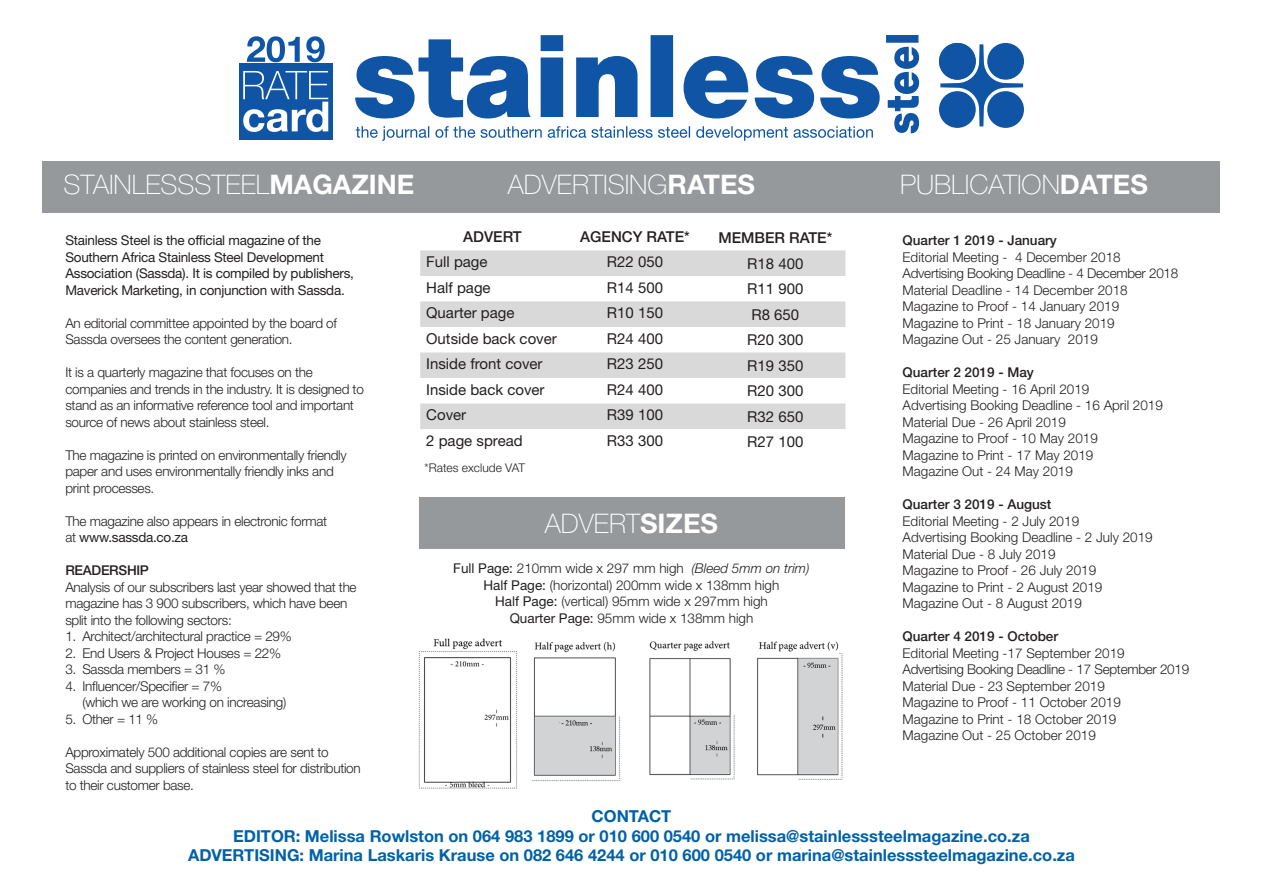
<style>
.page{position:relative;width:1263px;height:893px;background:#fff}
.page>*{position:absolute;margin:0;border:0;box-sizing:border-box;transform-origin:0 0}
.t1{font:100 27px "Helvetica Neue LT Std";color:#fff}
.t2{font:700 16.5px "Helvetica Neue LT Std";color:#0061a8}
.t3{font:15px "Helvetica Neue LT Std";color:#231f20}
.t4{font:500 15px "Helvetica Neue LT Std";color:#231f20}
.t5{font:300 13.5px/16.5px "Helvetica Neue LT Std";color:#231f20}
.t6{font:300 13.5px/16.5px "Helvetica Neue LT Std";letter-spacing:-.02em;color:#231f20}
.t7{font:13.5px/16.5px "Helvetica Neue LT Std";letter-spacing:-.02em;color:#231f20}
.t8{font:500 13.5px "Helvetica Neue LT Std";letter-spacing:-.02em;color:#231f20}
.t9{font:300 12px "Helvetica Neue LT Std";color:#231f20}
.s1{font-weight:700}
.s2{font-weight:400}
.s3{font-style:italic}
.s4{font-weight:500}
</style>
<div class="page">
<div style="left:43px;top:162px;width:1177px;height:51px;background:#95999b"></div>
<div style="left:419px;top:497px;width:425px;height:51px;background:#95999b"></div>
<img style="left:418px;top:638px;width:425px;height:151px">
<svg style="left:355px;top:35px;width:525px;height:83px"></svg>
<svg style="left:356px;top:126px;width:517px;height:15px"></svg>
<svg style="left:886px;top:35px;width:33px;height:98px"></svg>
<svg style="left:939px;top:43px;width:37px;height:37px"></svg>
<svg style="left:987px;top:43px;width:37px;height:37px"></svg>
<svg style="left:939px;top:91px;width:37px;height:37px"></svg>
<svg style="left:987px;top:91px;width:37px;height:37px"></svg>
<svg style="left:940px;top:44px;width:83px;height:82px"></svg>
<div style="left:239px;top:63px;width:93px;height:76px;background:#1055a5"></div>
<svg style="left:243px;top:71px;width:85px;height:61px"></svg>
<svg style="left:247px;top:36px;width:78px;height:26px"></svg>
<svg style="left:420px;top:250px;width:425px;height:179px;fill:#dad9d9"></svg>
<p class="t1" style="left:63px;top:169px;width:352px">STAINLESSSTEEL<span class="s1">MAGAZINE</span></p>
<p class="t1" style="left:900px;top:169px;width:249px">PUBLICATION<span class="s1">DATES</span></p>
<p class="t1" style="left:508px;top:169px;width:249px">ADVERTISING<span class="s1">RATES</span></p>
<p class="t7" style="left:65px;top:232px;width:290px">Stainless Steel is the official magazine of the Southern Africa Stainless Steel Development Association (Sassda). It is compiled by publishers, Maverick Marketing, in conjunction with Sassda.</p>
<p class="t6" style="left:65px;top:314px;width:273px">An editorial committee appointed by the board of<br>Sassda oversees the content generation.</p>
<p class="t6" style="left:65px;top:364px;width:300px">It is a quarterly magazine that focuses on the companies and trends in the industry. It is designed to stand as an informative reference tool and important source of news about stainless steel.</p>
<p class="t6" style="left:65px;top:446px;width:283px">The magazine is printed on environmentally friendly paper and uses environmentally friendly inks and print processes.</p>
<p class="t6" style="left:65px;top:512px;width:263px">The magazine also appears in electronic format at <span class="s2">www.sassda.co.za</span></p>
<p class="t8" style="left:65px;top:562px;width:85px">READERSHIP</p>
<p class="t6" style="left:65px;top:578px;width:293px">Analysis of our subscribers last year showed that the magazine has 3 900 subscribers, which have been split into the following sectors:</p>
<p class="t6" style="left:65px;top:628px;width:228px">1. Architect/architectural practice = 29%</p>
<p class="t6" style="left:65px;top:644px;width:217px">2. End Users &amp; Project Houses = 22%</p>
<p class="t6" style="left:65px;top:661px;width:161px">3. Sassda members = 31 %</p>
<p class="t6" style="left:82px;top:677px;width:205px;text-indent:-17px">4. Influencer/Specifier = 7%<br>(which we are working on increasing)</p>
<p class="t6" style="left:65px;top:710px;width:94px">5. Other = 11 %</p>
<p class="t6" style="left:65px;top:743px;width:297px">Approximately 500 additional copies are sent to<br>Sassda and suppliers of stainless steel for distribution to their customer base.</p>
<p class="t4" style="left:463px;top:227px;width:60px">ADVERT</p>
<p class="t4" style="left:580px;top:227px;width:111px">AGENCY RATE*</p>
<p class="t4" style="left:718px;top:229px;width:115px">MEMBER RATE*</p>
<p class="t3" style="left:426px;top:253px;width:63px">Full page</p>
<p class="t3" style="left:607px;top:253px;width:58px">R22 050</p>
<p class="t3" style="left:747px;top:254px;width:58px">R18 400</p>
<p class="t3" style="left:426px;top:278px;width:66px">Half page</p>
<p class="t3" style="left:607px;top:278px;width:58px">R14 500</p>
<p class="t3" style="left:747px;top:280px;width:58px">R11 900</p>
<p class="t3" style="left:426px;top:304px;width:90px">Quarter page</p>
<p class="t3" style="left:607px;top:304px;width:58px">R10 150</p>
<p class="t3" style="left:751px;top:305px;width:49px">R8 650</p>
<p class="t3" style="left:426px;top:329px;width:132px">Outside back cover</p>
<p class="t3" style="left:607px;top:329px;width:58px">R24 400</p>
<p class="t3" style="left:747px;top:331px;width:58px">R20 300</p>
<p class="t3" style="left:426px;top:355px;width:118px">Inside front cover</p>
<p class="t3" style="left:607px;top:355px;width:58px">R23 250</p>
<p class="t3" style="left:747px;top:356px;width:58px">R19 350</p>
<p class="t3" style="left:426px;top:380px;width:120px">Inside back cover</p>
<p class="t3" style="left:607px;top:380px;width:58px">R24 400</p>
<p class="t3" style="left:747px;top:382px;width:58px">R20 300</p>
<p class="t3" style="left:426px;top:406px;width:41px">Cover</p>
<p class="t3" style="left:607px;top:406px;width:58px">R39 100</p>
<p class="t3" style="left:747px;top:407px;width:58px">R32 650</p>
<p class="t3" style="left:426px;top:431px;width:98px">2 page spread</p>
<p class="t3" style="left:607px;top:431px;width:58px">R33 300</p>
<p class="t3" style="left:747px;top:433px;width:58px">R27 100</p>
<p class="t9" style="left:425px;top:460px;width:102px">*Rates exclude VAT</p>
<p class="t1" style="left:545px;top:508px;width:175px">ADVERT<span class="s1">SIZES</span></p>
<p class="t5" style="left:453px;top:560px;width:358px"><span class="s2">Full Page:</span> 210mm wide x 297 mm high <span class="s3">(Bleed 5mm on trim)</span></p>
<p class="t5" style="left:484px;top:576px;width:297px"><span class="s2">Half Page:</span> (horizontal) 200mm wide x 138mm high</p>
<p class="t5" style="left:495px;top:593px;width:274px"><span class="s2">Half Page:</span> (vertical) 95mm wide x 297mm high</p>
<p class="t5" style="left:510px;top:609px;width:245px"><span class="s2">Quarter Page:</span> 95mm wide x 138mm high</p>
<p class="t5" style="left:902px;top:232px;width:277px"><span class="s4">Quarter 1 2019 - January<br></span>Editorial Meeting - 4 December 2018<br>Advertising Booking Deadline - 4 December 2018<br>Material Deadline - 14 December 2018<br>Magazine to Proof - 14 January 2019<br>Magazine to Print - 18 January 2019<br>Magazine Out - 25 January 2019</p>
<p class="t5" style="left:902px;top:364px;width:262px"><span class="s4">Quarter 2 2019 - May<br></span>Editorial Meeting - 16 April 2019<br>Advertising Booking Deadline - 16 April 2019</p>
<p class="t5" style="left:902px;top:413px;width:197px">Material Due - 26 April 2019<br>Magazine to Proof - 10 May 2019<br>Magazine to Print - 17 May 2019<br>Magazine Out - 24 May 2019</p>
<p class="t5" style="left:902px;top:496px;width:252px"><span class="s4">Quarter 3 2019 - August<br></span>Editorial Meeting - 2 July 2019<br>Advertising Booking Deadline - 2 July 2019</p>
<p class="t5" style="left:902px;top:545px;width:201px">Material Due - 8 July 2019<br>Magazine to Proof - 26 July 2019<br>Magazine to Print - 2 August 2019<br>Magazine Out - 8 August 2019</p>
<p class="t5" style="left:902px;top:628px;width:224px"><span class="s4">Quarter 4 2019 - October<br></span>Editorial Meeting -17 September 2019</p>
<p class="t6" style="left:902px;top:661px;width:288px">Advertising Booking Deadline - 17 September 2019</p>
<p class="t5" style="left:902px;top:677px;width:220px">Material Due - 23 September 2019<br>Magazine to Proof - 11 October 2019<br>Magazine to Print - 18 October 2019<br>Magazine Out - 25 October 2019</p>
<p class="t2" style="left:592px;top:806px;width:81px">CONTACT</p>
<p class="t2" style="left:233px;top:826px;width:798px">EDITOR: Melissa Rowlston on 064 983 1899 or 010 600 0540 or melissa@stainlesssteelmagazine.co.za</p>
<p class="t2" style="left:188px;top:845px;width:888px">ADVERTISING: Marina Laskaris Krause on 082 646 4244 or 010 600 0540 or marina@stainlesssteelmagazine.co.za</p>
</div>
